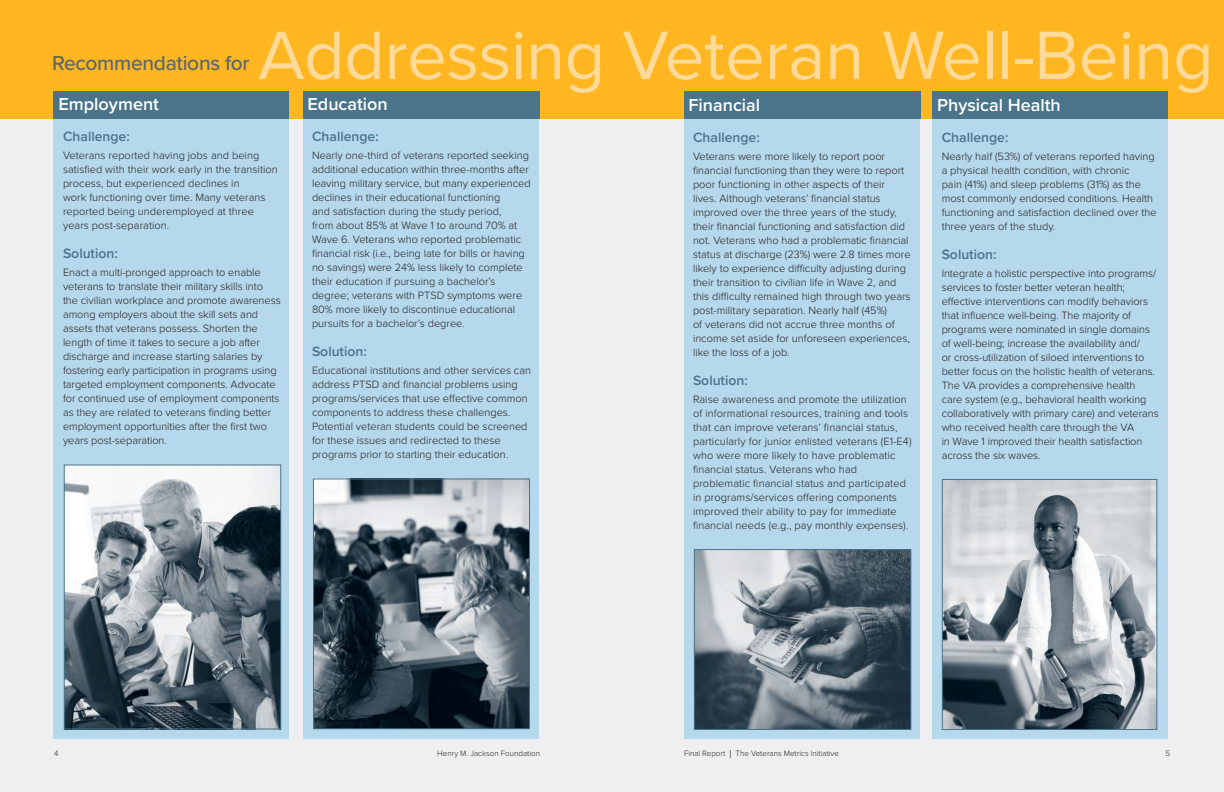
<style>
.page{position:relative;width:1224px;height:792px;background:#fff}
.page>*{position:absolute;margin:0;border:0;box-sizing:border-box;transform-origin:0 0}
.t1{font:71px "Proxima Nova";letter-spacing:-.005em;color:#ffda98}
.t2{font:500 21px "Proxima Nova";letter-spacing:-.015em;color:#5a6670}
.t3{font:600 18px "Proxima Nova";color:#fff}
.t4{font:600 14px "Proxima Nova";color:#49748a}
.t5{font:300 11px/14px "Proxima Nova";color:#231f20}
.t6{font:300 8px "Proxima Nova";color:#231f20}
.s1{font-family:"Minion Pro";font-weight:400}
</style>
<div class="page">
<div style="left:0;top:101px;width:1224px;height:691px;background:#efeef0"></div>
<div style="left:0;top:0;width:1224px;height:118px;background:#ffb620"></div>
<div style="left:684px;top:91px;width:236px;height:648px;background:#b6d8ec"></div>
<div style="left:932px;top:91px;width:236px;height:648px;background:#b6d8ec"></div>
<div style="left:54px;top:91px;width:236px;height:648px;background:#b6d8ec"></div>
<div style="left:304px;top:91px;width:236px;height:648px;background:#b6d8ec"></div>
<div style="left:303px;top:91px;width:237px;height:27px;background:#49748a"></div>
<div style="left:54px;top:91px;width:236px;height:27px;background:#49748a"></div>
<img style="left:66px;top:467px;width:213px;height:260px">
<div style="left:64px;top:465px;width:217px;height:264px;border:1px solid #49748a"></div>
<img style="left:696px;top:551px;width:213px;height:177px">
<div style="left:694px;top:549px;width:217px;height:181px;border:1px solid #49748a"></div>
<img style="left:944px;top:481px;width:211px;height:247px">
<div style="left:942px;top:479px;width:215px;height:251px;border:1px solid #49748a"></div>
<img style="left:315px;top:481px;width:213px;height:246px">
<div style="left:313px;top:479px;width:217px;height:250px;border:1px solid #49748a"></div>
<div style="left:684px;top:91px;width:236px;height:27px;background:#49748a"></div>
<div style="left:932px;top:91px;width:236px;height:27px;background:#49748a"></div>
<p class="t2" style="left:52px;top:47px;width:199px">Recommendations for</p>
<p class="t1" style="left:258px;top:2px;width:957px">Addressing Veteran Well-Being</p>
<p class="t3" style="left:58px;top:91px;width:102px">Employment</p>
<p class="t4" style="left:63px;top:125px;width:68px">Challenge:</p>
<p class="t5" style="left:63px;top:148px;width:216px">Veterans reported having jobs and being satisfied with their work early in the transition process, but experienced declines in<br>work functioning over time. Many veterans reported being underemployed at three years post-separation.</p>
<p class="t4" style="left:63px;top:242px;width:56px">Solution:</p>
<p class="t5" style="left:63px;top:265px;width:219px">Enact a multi-pronged approach to enable veterans to translate their military skills into the civilian workplace and promote awareness among employers about the skill sets and assets that veterans possess. Shorten the length of time it takes to secure a job after discharge and increase starting salaries by fostering early participation in programs using targeted employment components. Advocate for continued use of employment components as they are related to veterans finding better employment opportunities after the first two years post-separation.</p>
<p class="t3" style="left:308px;top:91px;width:82px">Education</p>
<p class="t4" style="left:312px;top:125px;width:68px">Challenge:</p>
<p class="t5" style="left:312px;top:148px;width:220px">Nearly one-third of veterans reported seeking additional education within three-months after leaving military service, but many experienced declines in their educational functioning<br>and satisfaction during the study period,<br>from about 85% at Wave 1 to around 70% at Wave 6. Veterans who reported problematic financial risk (i.e., being late for bills or having no savings) were 24% less likely to complete their education if pursuing a bachelor’s degree; veterans with PTSD symptoms were 80% more likely to discontinue educational pursuits for a bachelor’s degree.</p>
<p class="t4" style="left:312px;top:340px;width:56px">Solution:</p>
<p class="t5" style="left:312px;top:363px;width:221px">Educational institutions and other services can address PTSD and financial problems using programs/services that use effective common components to address these challenges.<br>Potential veteran students could be screened for these issues and redirected to these programs prior to starting their education.</p>
<p class="t3" style="left:688px;top:92px;width:73px">Financial</p>
<p class="t4" style="left:693px;top:126px;width:68px">Challenge:</p>
<p class="t5" style="left:693px;top:149px;width:219px">Veterans were more likely to report poor financial functioning than they were to report poor functioning in other aspects of their lives. Although veterans’ financial status improved over the three years of the study, their financial functioning and satisfaction did not. Veterans who had a problematic financial status at discharge (23%) were 2.8 times more likely to experience difficulty adjusting during their transition to civilian life in Wave 2, and this difficulty remained high through two years post-military separation. Nearly half (45%)<br>of veterans did not accrue three months of income set aside for unforeseen experiences, like the loss of a job.</p>
<p class="t4" style="left:693px;top:369px;width:56px">Solution:</p>
<p class="t5" style="left:693px;top:392px;width:220px">Raise awareness and promote the utilization of informational resources, training and tools that can improve veterans’ financial status, particularly for junior enlisted veterans (E1-E4) who were more likely to have problematic financial status. Veterans who had problematic financial status and participated in programs/services offering components improved their ability to pay for immediate financial needs (e.g., pay monthly expenses).</p>
<p class="t3" style="left:937px;top:92px;width:125px">Physical Health</p>
<p class="t4" style="left:942px;top:126px;width:68px">Challenge:</p>
<p class="t5" style="left:942px;top:149px;width:217px">Nearly half (53%) of veterans reported having a physical health condition, with chronic<br>pain (41%) and sleep problems (31%) as the most commonly endorsed conditions. Health functioning and satisfaction declined over the three years of the study.</p>
<p class="t4" style="left:942px;top:243px;width:56px">Solution:</p>
<p class="t5" style="left:942px;top:266px;width:219px">Integrate a holistic perspective into programs/ services to foster better veteran health; effective interventions can modify behaviors that influence well-being. The majority of programs were nominated in single domains of well-being; increase the availability and/<br>or cross-utilization of siloed interventions to better focus on the holistic health of veterans.<br>The VA provides a comprehensive health care system (e.g., behavioral health working collaboratively with primary care) and veterans who received health care through the VA<br>in Wave 1 improved their health satisfaction across the six waves.</p>
<p class="t6" style="left:54px;top:748px;width:6px">4</p>
<p class="t6" style="left:437px;top:748px;width:104px">Henry M. Jackson Foundation</p>
<p class="t6" style="left:684px;top:748px;width:156px">Final Report <span class="s1">|</span> The Veterans Metrics Initiative</p>
<p class="t6" style="left:1165px;top:748px;width:6px">5</p>
</div>
